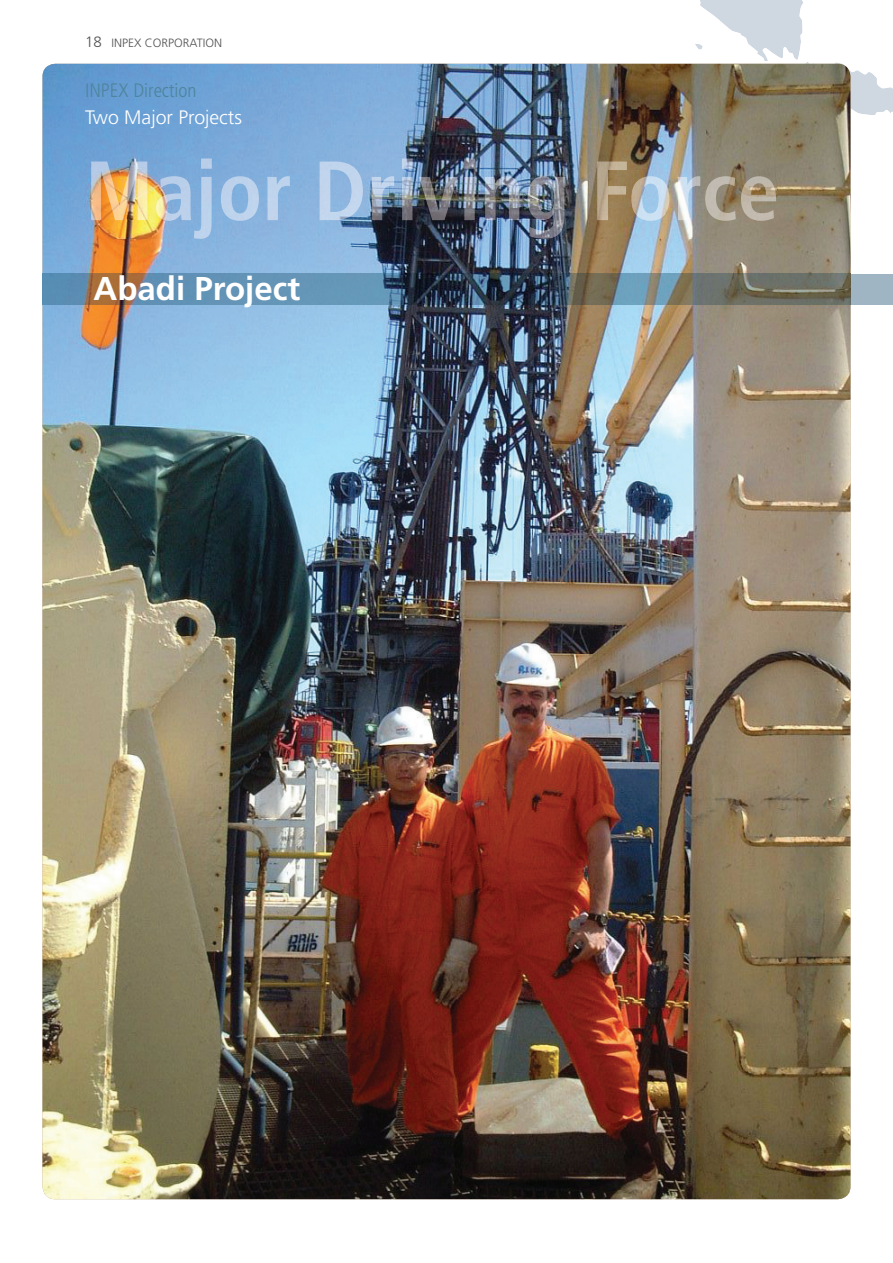
<style>
.page{position:relative;width:893px;height:1263px;background:#fff}
.page>*{position:absolute;margin:0;border:0;box-sizing:border-box;transform-origin:0 0}
.t1{font:700 33px "Frutiger";color:#fff}
.t2{font:300 19.5px "Frutiger";color:#fff}
.t3{font:300 condensed 19.5px "Frutiger";color:#4e849c}
.t4{font:300 12px "Frutiger";color:#515251}
.s1{font-size:15px}
</style>
<div class="page">
<svg style="left:694px;top:0;width:199px;height:116px"></svg>
<img style="left:43px;top:64px;width:807px;height:1135px;border-radius:13px">
<img style="left:43px;top:64px;width:12px;height:1135px">
<img style="left:91px;top:158px;width:685px;height:81px">
<div style="left:850px;top:274px;width:43px;height:30px;background:#a0b5c4"></div>
<img style="left:43px;top:274px;width:807px;height:30px">
<p class="t4" style="left:85px;top:36px;width:138px"><span class="s1">18</span> INPEX CORPORATION</p>
<h2 class="t3" style="left:85px;top:80px;width:113px">INPEX Direction</h2>
<h2 class="t2" style="left:85px;top:107px;width:158px">Two Major Projects</h2>
<h1 class="t1" style="left:94px;top:269px;width:208px">Abadi Project</h1>
</div>
